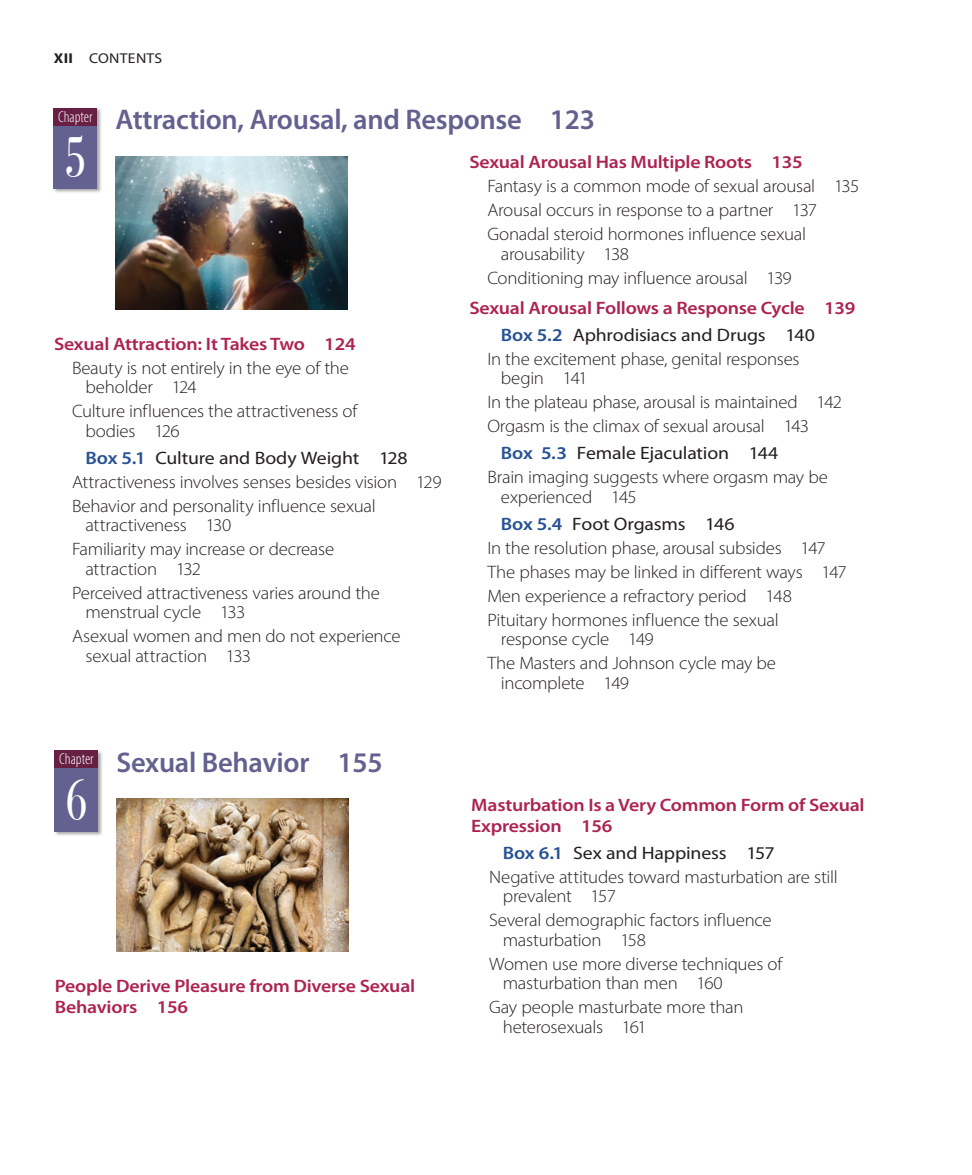
<style>
.page{position:relative;width:972px;height:1175px;background:#fff}
.page>*{position:absolute;margin:0;border:0;box-sizing:border-box;transform-origin:0 0}
.t1{font:56.7px "Bodoni Svty Two ITCTT";color:#fff;scale:.75 1}
.t2{font:600 28.5px "Myriad Pro";letter-spacing:-.01em;color:#64608f}
.t3{font:300 18px/24px "Myriad Pro";letter-spacing:-.015em;color:#231f20;scale:1.05 1}
.t4{font:600 18px/21px "Myriad Pro";letter-spacing:-.01em;color:#ad2350;scale:1.1 1}
.t5{font:300 condensed 15.75px "Myriad Pro";letter-spacing:-.005em;color:#fff}
.t6{font:14.25px "Myriad Pro";letter-spacing:.02em;color:#231f20;scale:1.1 1}
.s1{font-weight:700}
.s2{color:#265194}
.s3{font-weight:400;color:#231f20}
.s4{font-weight:600;color:#265194}
.s5{font-weight:400}
</style>
<div class="page">
<img style="left:116px;top:156px;width:232px;height:153px">
<div style="left:53px;top:107px;width:49px;height:87px;background:#231f20;opacity:.4"></div>
<div style="left:54px;top:108px;width:43px;height:81px;background:#64608f"></div>
<div style="left:54px;top:108px;width:43px;height:18px;background:#681f44"></div>
<div style="left:54px;top:749px;width:49px;height:87px;background:#231f20;opacity:.4"></div>
<div style="left:55px;top:750px;width:43px;height:81px;background:#64608f"></div>
<div style="left:55px;top:750px;width:43px;height:18px;background:#681f44"></div>
<img style="left:116px;top:798px;width:233px;height:153px">
<p class="t6" style="left:54px;top:49px;width:100px"><span class="s1">xii</span> CONTENTS</p>
<h2 class="t2" style="left:116px;top:102px;width:481px">Attraction, Arousal, and Response 123</h2>
<p class="t5" style="left:58px;top:107px;width:36px">Chapter</p>
<h1 class="t1" style="left:64px;top:112px;width:32px">5</h1>
<p class="t4" style="left:469px;top:151px;width:305px">Sexual Arousal Has Multiple Roots 135</p>
<p class="t3" style="left:487px;top:174px;width:356px">Fantasy is a common mode of sexual arousal 135<br>Arousal occurs in response to a partner 137<br>Gonadal steroid hormones influence sexual</p>
<p class="t3" style="left:487px;top:241px;width:291px;text-indent:13px">arousability 138<br>Conditioning may influence arousal 139</p>
<p class="t4" style="left:469px;top:294px;width:352px;line-height:27px;text-align:center">Sexual Arousal Follows a Response Cycle 139<br><span class="s2">Box 5.2</span> <span class="s3">Aphrodisiacs and Drugs 140</span></p>
<p class="t3" style="left:501px;top:349px;width:286px;line-height:19.5px;text-indent:-13px">In the excitement phase, genital responses begin 141</p>
<p class="t3" style="left:487px;top:390px;width:339px">In the plateau phase, arousal is maintained 142<br>Orgasm is the climax of sexual arousal 143</p>
<p class="t3" style="left:487px;top:441px;width:326px;text-indent:14px"><span class="s4">Box 5.3</span> <span class="s5">Female Ejaculation 144<br></span>Brain imaging suggests where orgasm may be</p>
<p class="t3" style="left:501px;top:483px;width:224px;line-height:27px">experienced 145<br><span class="s4">Box 5.4</span> <span class="s5">Foot Orgasms 146</span></p>
<p class="t3" style="left:487px;top:535px;width:344px">In the resolution phase, arousal subsides 147<br>The phases may be linked in different ways 147<br>Men experience a refractory period 148<br>Pituitary hormones influence the sexual</p>
<p class="t3" style="left:487px;top:627px;width:277px;text-indent:14px">response cycle 149<br>The Masters and Johnson cycle may be</p>
<p class="t3" style="left:501px;top:670px;width:124px">incomplete 149</p>
<p class="t4" style="left:54px;top:333px;width:276px">Sexual Attraction: It Takes Two 124</p>
<p class="t3" style="left:86px;top:358px;width:253px;line-height:19.5px;text-indent:-13px">Beauty is not entirely in the eye of the beholder 124</p>
<p class="t3" style="left:86px;top:401px;width:260px;line-height:19.5px;text-indent:-13px">Culture influences the attractiveness of bodies 126</p>
<p class="t3" style="left:72px;top:445px;width:353px;text-indent:14px"><span class="s4">Box 5.1</span> <span class="s5">Culture and Body Weight 128<br></span>Attractiveness involves senses besides vision 129<br>Behavior and personality influence sexual</p>
<p class="t3" style="left:72px;top:513px;width:251px;text-indent:13px">attractiveness 130<br>Familiarity may increase or decrease</p>
<p class="t3" style="left:72px;top:556px;width:295px;text-indent:13px">attraction 132<br>Perceived attractiveness varies around the</p>
<p class="t3" style="left:72px;top:600px;width:314px;text-indent:13px">menstrual cycle 133<br>Asexual women and men do not experience</p>
<p class="t3" style="left:86px;top:643px;width:159px">sexual attraction 133</p>
<p class="t5" style="left:59px;top:749px;width:36px">Chapter</p>
<h1 class="t1" style="left:65px;top:754px;width:32px">6</h1>
<h2 class="t2" style="left:116px;top:744px;width:268px">Sexual Behavior 155</h2>
<p class="t4" style="left:55px;top:975px;width:329px">People Derive Pleasure from Diverse Sexual<br>Behaviors 156</p>
<p class="t4" style="left:471px;top:793px;width:359px">Masturbation Is a Very Common Form of Sexual<br>Expression 156</p>
<p class="t3" style="left:489px;top:840px;width:333px;text-indent:14px"><span class="s4">Box 6.1</span> <span class="s5">Sex and Happiness 157<br></span>Negative attitudes toward masturbation are still</p>
<p class="t3" style="left:489px;top:884px;width:270px;text-indent:14px">prevalent 157<br>Several demographic factors influence</p>
<p class="t3" style="left:489px;top:927px;width:281px;text-indent:13px">masturbation 158<br>Women use more diverse techniques of</p>
<p class="t3" style="left:489px;top:971px;width:244px;text-align:center">masturbation than men 160<br>Gay people masturbate more than</p>
<p class="t3" style="left:503px;top:1014px;width:139px">heterosexuals 161</p>
</div>
